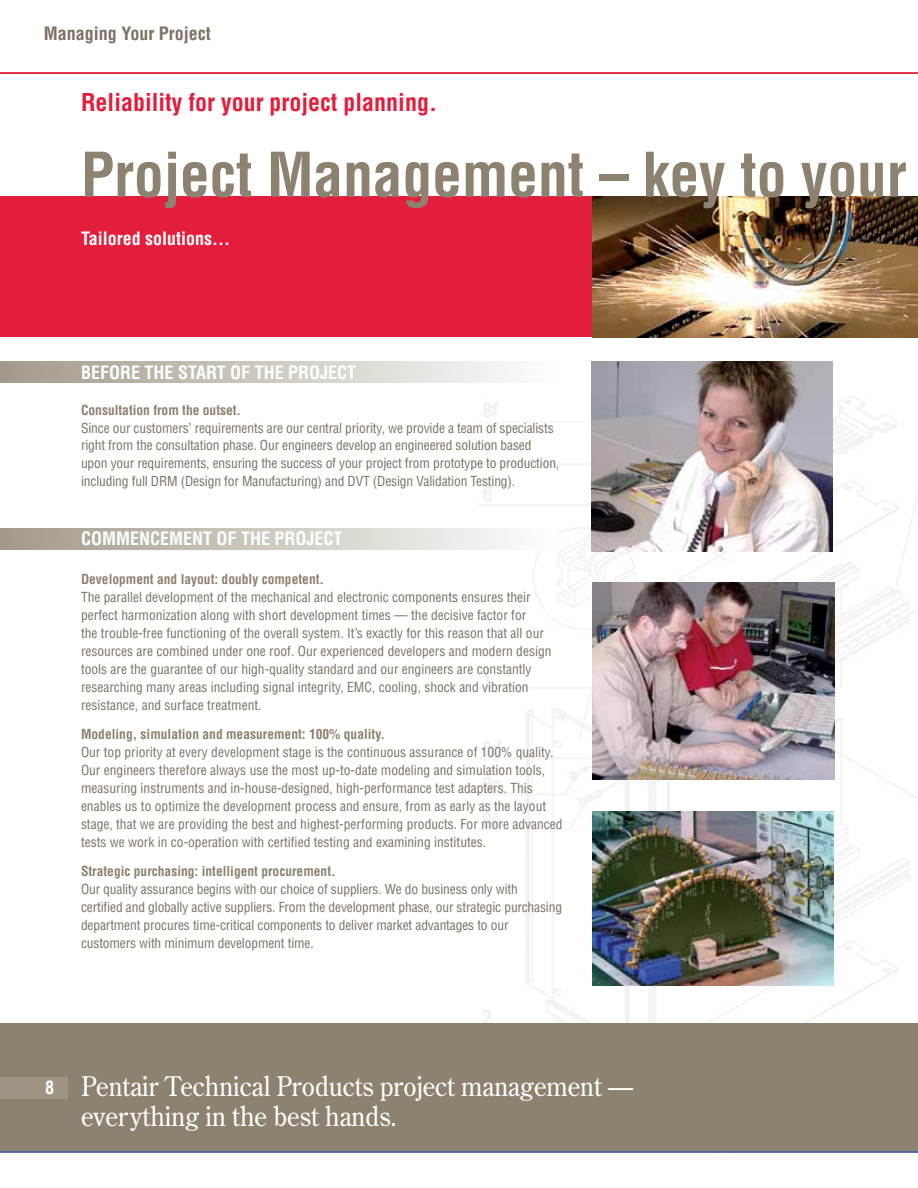
<style>
.page{position:relative;width:918px;height:1188px;background:#fff}
.page>*{position:absolute;margin:0;border:0;box-sizing:border-box;transform-origin:0 0}
.t1{font:700 condensed 60px "Helvetica LT Std";letter-spacing:-.005em;color:#8d816f}
.t2{font:27px/30px "Century Old Style Std";color:#fff;scale:.93 1}
.t3{font:700 condensed 24px "Helvetica LT Std";color:#e31d3c}
.t4{font:700 condensed 18px "Helvetica LT Std";color:#fff}
.t5{font:700 condensed 18px "Helvetica LT Std";color:#7c7164}
.t6{font:condensed 13.5px/18px "Helvetica LT Std";color:#7c7164}
.t7{font:700 condensed 13.5px "Helvetica LT Std";color:#8d816f}
.s1{font-family:"Helvetica LT Std";font-weight:700;font-stretch:condensed;font-size:18px}
</style>
<div class="page">
<img style="left:474px;top:547px;width:444px;height:477px">
<img style="left:478px;top:394px;width:440px;height:153px">
<img style="left:592px;top:583px;width:242px;height:197px">
<div style="left:0;top:197px;width:592px;height:140px;background:#e31d3c"></div>
<div style="left:0;top:1024px;width:918px;height:127px;background:#8d816f"></div>
<img style="left:592px;top:197px;width:326px;height:140px">
<div style="left:0;top:361px;width:557px;height:22px;background:linear-gradient(to right,#a29a89,#fefefe)"></div>
<div style="left:0;top:528px;width:557px;height:21px;background:linear-gradient(to right,#a29a89,#fefefe)"></div>
<img style="left:592px;top:361px;width:240px;height:190px">
<img style="left:593px;top:812px;width:240px;height:173px">
<hr style="left:0;top:1151px;width:918px;height:2px;background:#4459a3">
<hr style="left:0;top:72px;width:918px;height:2px;background:#e31d3c">
<div style="left:0;top:1077px;width:68px;height:22px;background:#9f9484"></div>
<h3 class="t5" style="left:44px;top:22px;width:169px">Managing Your Project</h3>
<h3 class="t3" style="left:81px;top:88px;width:357px">Reliability for your project planning.</h3>
<h1 class="t1" style="left:81px;top:137px;width:827px">Project Management – key to your</h1>
<h3 class="t4" style="left:81px;top:227px;width:151px">Tailored solutions...</h3>
<h3 class="t4" style="left:81px;top:361px;width:277px">BEFORE THE START OF THE PROJECT</h3>
<p class="t7" style="left:81px;top:401px;width:162px">Consultation from the outset.</p>
<p class="t6" style="left:81px;top:419px;width:480px">Since our customers’ requirements are our central priority, we provide a team of specialists right from the consultation phase. Our engineers develop an engineered solution based upon your requirements, ensuring the success of your project from prototype to production, including full DRM (Design for Manufacturing) and DVT (Design Validation Testing).</p>
<h3 class="t4" style="left:81px;top:528px;width:263px">COMMENCEMENT OF THE PROJECT</h3>
<p class="t7" style="left:81px;top:571px;width:244px">Development and layout: doubly competent.</p>
<p class="t6" style="left:81px;top:588px;width:472px">The parallel development of the mechanical and electronic components ensures their perfect harmonization along with short development times — the decisive factor for<br>the trouble-free functioning of the overall system. It’s exactly for this reason that all our resources are combined under one roof. Our experienced developers and modern design tools are the guarantee of our high-quality standard and our engineers are constantly researching many areas including signal integrity, EMC, cooling, shock and vibration resistance, and surface treatment.</p>
<p class="t7" style="left:81px;top:726px;width:306px">Modeling, simulation and measurement: 100% quality.</p>
<p class="t6" style="left:81px;top:743px;width:483px">Our top priority at every development stage is the continuous assurance of 100% quality.<br>Our engineers therefore always use the most up-to-date modeling and simulation tools, measuring instruments and in-house-designed, high-performance test adapters. This enables us to optimize the development process and ensure, from as early as the layout stage, that we are providing the best and highest-performing products. For more advanced tests we work in co-operation with certified testing and examining institutes.</p>
<p class="t7" style="left:81px;top:862px;width:256px">Strategic purchasing: intelligent procurement.</p>
<p class="t6" style="left:81px;top:880px;width:483px">Our quality assurance begins with our choice of suppliers. We do business only with certified and globally active suppliers. From the development phase, our strategic purchasing department procures time-critical components to deliver market advantages to our customers with minimum development time.</p>
<h2 class="t2" style="left:81px;top:1071px;width:595px;text-indent:-36px"><span class="s1">8</span> Pentair Technical Products project management — everything in the best hands.</h2>
</div>
